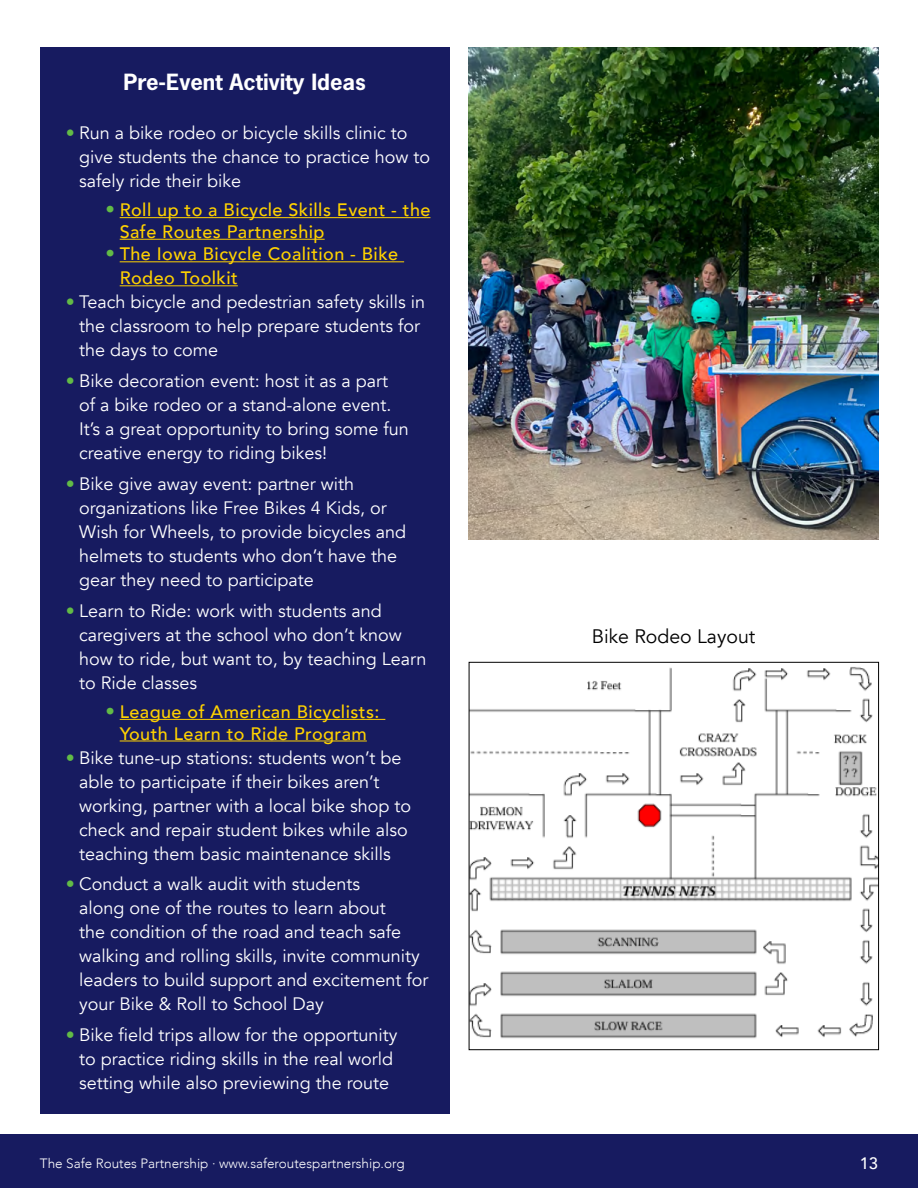
<style>
.page{position:relative;width:918px;height:1188px;background:#fff}
.page>*{position:absolute;margin:0;border:0;box-sizing:border-box;transform-origin:0 0}
.t1{font:700 21px "News Gothic Std";color:#fff;scale:1.05 1}
.Intro_Paragraph{font:19.5px "Avenir";color:#000}
.t2{font:18px/24px "Avenir";color:#fff}
.t3{font:500 18px/21.6px "Avenir";letter-spacing:.025em;color:#ffd200}
.t4{font:500 16.5px "Avenir";color:#fff}
.t5{font:300 13.5px "Avenir";color:#fff}
.s1{color:#62bb46}
.s2{font-family:"News Gothic Std";font-weight:700;color:#62bb46}
</style>
<div class="page">
<div style="left:0;top:1134px;width:918px;height:54px;background:#171b60"></div>
<div style="left:40px;top:47px;width:409px;height:1067px;background:#171b60"></div>
<hr style="left:120px;top:217px;width:310px;height:1px;background:#ffd200">
<hr style="left:120px;top:239px;width:205px;height:1px;background:#ffd200">
<hr style="left:120px;top:261px;width:284px;height:1px;background:#ffd200">
<hr style="left:120px;top:285px;width:118px;height:1px;background:#ffd200">
<hr style="left:120px;top:719px;width:265px;height:1px;background:#ffd200">
<hr style="left:120px;top:741px;width:247px;height:1px;background:#ffd200">
<img style="left:469px;top:47px;width:409px;height:493px">
<img style="left:471px;top:667px;width:406px;height:372px">
<h2 class="t1" style="left:123px;top:68px;width:232px">Pre-Event Activity Ideas</h2>
<p class="t2" style="left:79px;top:121px;width:352px;text-indent:-14px"><span class="s1">•</span> Run a bike rodeo or bicycle skills clinic to give students the chance to practice how to safely ride their bike</p>
<p class="t3" style="left:120px;top:198px;width:312px;text-indent:-14px"><span class="s2">•</span> Roll up to a Bicycle Skills Event - the<br>Safe Routes Partnership</p>
<p class="t3" style="left:120px;top:241px;width:280px;line-height:24px;text-indent:-14px"><span class="s2">•</span> The Iowa Bicycle Coalition - Bike<br>Rodeo Toolkit</p>
<p class="t2" style="left:79px;top:291px;width:348px;text-indent:-14px"><span class="s1">•</span> Teach bicycle and pedestrian safety skills in the classroom to help prepare students for the days to come</p>
<p class="t2" style="left:79px;top:369px;width:331px;text-indent:-14px"><span class="s1">•</span> Bike decoration event: host it as a part<br>of a bike rodeo or a stand-alone event.<br>It’s a great opportunity to bring some fun creative energy to riding bikes!</p>
<p class="t2" style="left:79px;top:472px;width:329px;text-indent:-14px"><span class="s1">•</span> Bike give away event: partner with organizations like Free Bikes 4 Kids, or Wish for Wheels, to provide bicycles and helmets to students who don’t have the gear they need to participate</p>
<p class="t2" style="left:79px;top:599px;width:349px;text-indent:-14px"><span class="s1">•</span> Learn to Ride: work with students and caregivers at the school who don’t know how to ride, but want to, by teaching Learn to Ride classes</p>
<p class="t3" style="left:106px;top:700px;width:275px;text-align:center"><span class="s2">•</span> League of American Bicyclists:<br>Youth Learn to Ride Program</p>
<p class="t2" style="left:79px;top:746px;width:333px;text-indent:-14px"><span class="s1">•</span> Bike tune-up stations: students won’t be able to participate if their bikes aren’t working, partner with a local bike shop to check and repair student bikes while also teaching them basic maintenance skills</p>
<p class="t2" style="left:79px;top:873px;width:351px;text-indent:-14px"><span class="s1">•</span> Conduct a walk audit with students<br>along one of the routes to learn about<br>the condition of the road and teach safe walking and rolling skills, invite community leaders to build support and excitement for your Bike &amp; Roll to School Day</p>
<p class="t2" style="left:66px;top:1023px;width:333px;text-align:center"><span class="s1">•</span> Bike field trips allow for the opportunity to practice riding skills in the real world setting while also previewing the route</p>
<p class="Intro_Paragraph" style="left:592px;top:625px;width:165px">Bike Rodeo Layout</p>
<p class="t5" style="left:40px;top:1156px;width:366px">The Safe Routes Partnership · www.saferoutespartnership.org</p>
<p class="t4" style="left:860px;top:1149px;width:20px">13</p>
</div>
